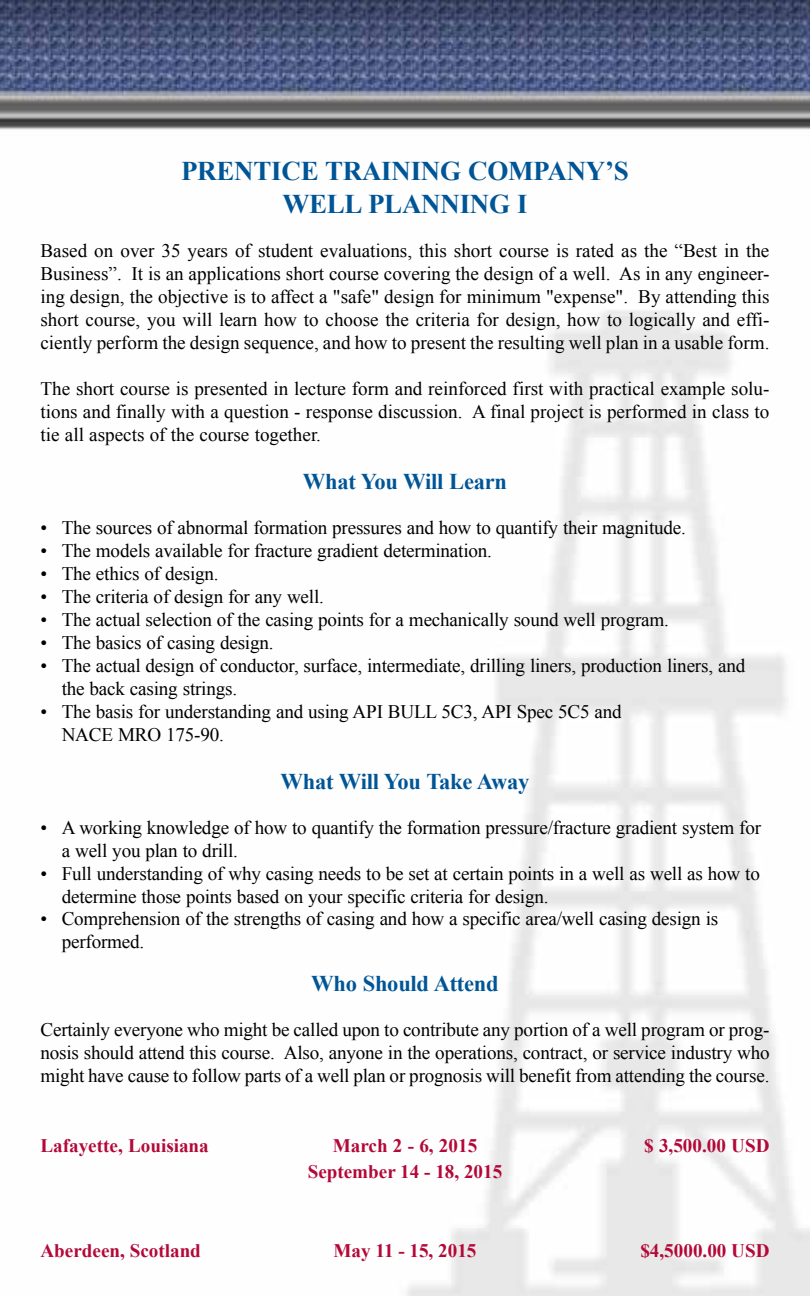
<style>
.page{position:relative;width:810px;height:1296px;background:#fff}
.page>*{position:absolute;margin:0;border:0;box-sizing:border-box;transform-origin:0 0}
.t1{font:700 27px "Times New Roman";letter-spacing:-.01em;color:#005596}
.t2{font:700 22.5px "Times New Roman";letter-spacing:-.01em;color:#005596}
.t3{font:19.12px/22.9px "Times New Roman";letter-spacing:-.01em;color:#000}
.t4{font:700 19.12px "Times New Roman";color:#b30838}
</style>
<div class="page">
<img style="left:0;top:0;width:810px;height:1296px">
<h1 class="t1" style="left:181px;top:156px;width:35px">Prentice</h1>
<h1 class="t1" style="left:325px;top:156px;width:36px">Training</h1>
<h1 class="t1" style="left:468px;top:156px;width:40px">Compan</h1>
<h1 class="t1" style="left:586px;top:156px;width:40px">y’s</h1>
<h1 class="t1" style="left:282px;top:188px;width:247px">WELL PLANNING I</h1>
<p class="t3" style="left:40px;top:239px;width:731px;text-align:justify">Based on over 35 years of student evaluations, this short course is rated as the “Best in the Business”. It is an applications short course covering the design of a well. As in any engineer&shy;ing design, the objective is to affect a "safe" design for minimum "expense". By attending this short course, you will learn how to choose the criteria for design, how to logically and effi&shy;ciently perform the design sequence, and how to present the resulting well plan in a usable form.</p>
<p class="t3" style="left:40px;top:377px;width:731px;text-align:justify">The short course is presented in lecture form and reinforced first with practical example solu&shy;tions and finally with a question - response discussion. A final project is performed in class to tie all aspects of the course together.</p>
<p class="t2" style="left:303px;top:469px;width:206px">What You Will Learn</p>
<p class="t3" style="left:40px;top:516px;width:647px">• The sources of abnormal formation pressures and how to quantify their magnitude.</p>
<p class="t3" style="left:40px;top:539px;width:453px">• The models available for fracture gradient determination.</p>
<p class="t3" style="left:40px;top:562px;width:180px">• The ethics of design.</p>
<p class="t3" style="left:40px;top:585px;width:285px">• The criteria of design for any well.</p>
<p class="t3" style="left:40px;top:608px;width:630px">• The actual selection of the casing points for a mechanically sound well program.</p>
<p class="t3" style="left:40px;top:631px;width:235px">• The basics of casing design.</p>
<p class="t3" style="left:62px;top:654px;width:685px;text-indent:-21px">• The actual design of conductor, surface, intermediate, drilling liners, production liners, and the back casing strings.</p>
<p class="t3" style="left:62px;top:699px;width:562px;text-indent:-21px">• The basis for understanding and using API BULL 5C3, API Spec 5C5 and<br>NACE MRO 175-90.</p>
<p class="t2" style="left:280px;top:769px;width:251px">What Will You Take Away</p>
<p class="t3" style="left:62px;top:816px;width:701px;text-indent:-21px">• A working knowledge of how to quantify the formation pressure/fracture gradient system for a well you plan to drill.</p>
<p class="t3" style="left:62px;top:861px;width:700px;text-indent:-21px">• Full understanding of why casing needs to be set at certain points in a well as well as how to determine those points based on your specific criteria for design.</p>
<p class="t3" style="left:62px;top:907px;width:658px;text-indent:-21px">• Comprehension of the strengths of casing and how a specific area/well casing design is performed.</p>
<p class="t2" style="left:311px;top:971px;width:189px">Who Should Attend</p>
<p class="t3" style="left:40px;top:1018px;width:731px;text-align:justify">Certainly everyone who might be called upon to contribute any portion of a well program or prog&shy;nosis should attend this course. Also, anyone in the operations, contract, or service industry who might have cause to follow parts of a well plan or prognosis will benefit from attending the course.</p>
<p class="t4" style="left:40px;top:1135px;width:170px">Lafayette, Louisiana</p>
<p class="t4" style="left:333px;top:1135px;width:146px">March 2 - 6, 2015</p>
<p class="t4" style="left:644px;top:1135px;width:127px">$ 3,500.00 USD</p>
<p class="t4" style="left:308px;top:1161px;width:196px">September 14 - 18, 2015</p>
<p class="t4" style="left:41px;top:1239px;width:162px">Aberdeen, Scotland</p>
<p class="t4" style="left:334px;top:1239px;width:144px">May 11 - 15, 2015</p>
<p class="t4" style="left:640px;top:1239px;width:131px">$4,5000.00 USD</p>
</div>
